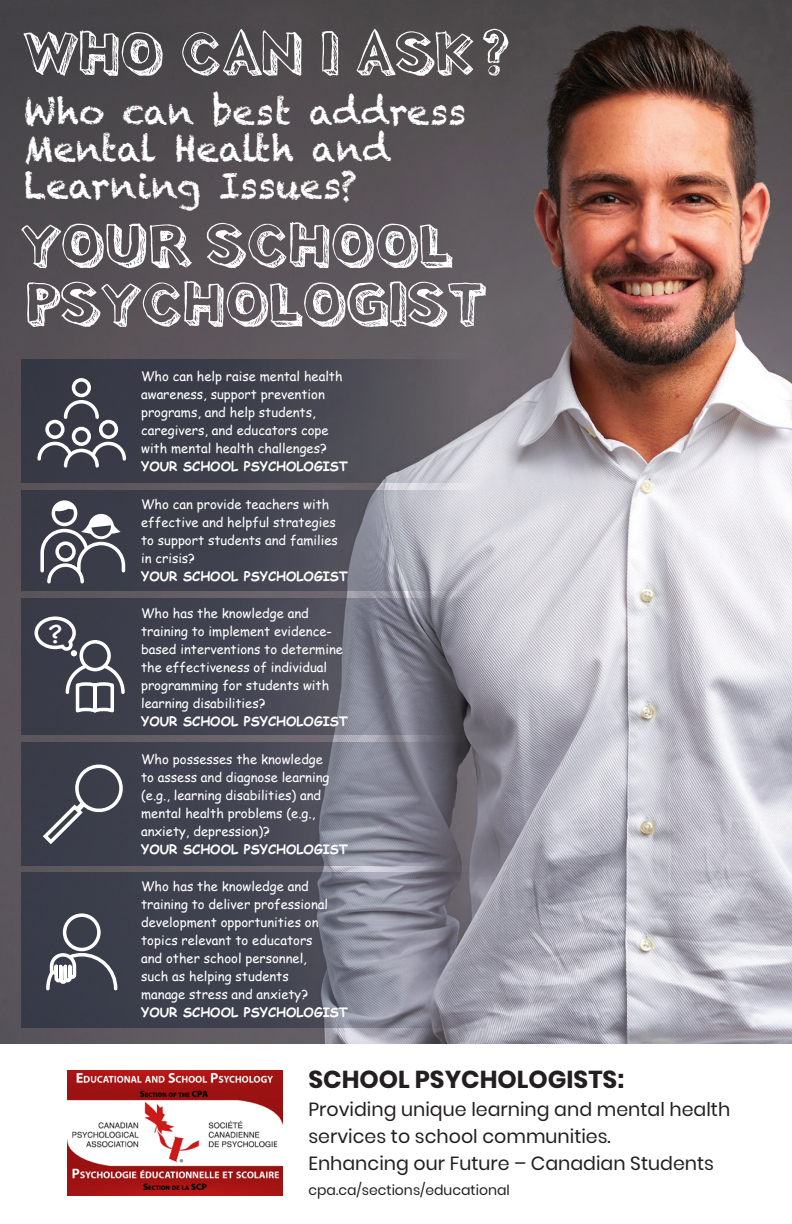
<style>
.page{position:relative;width:792px;height:1224px;background:#fff}
.page>*{position:absolute;margin:0;border:0;box-sizing:border-box;transform-origin:0 0}
.t1{font:60.1px "Pointy";color:#fff}
.t2{font:59.2px "Pointy";color:#fff}
.t3{font:35.7px/37px "Chalkduster";color:#fff}
.t4{font:27.3px "Chalkboard";color:#fff;scale:1.15 1}
.t5{font:700 24.5px "Poppins";color:#231f20}
.t6{font:19px "Poppins";color:#231f20}
.t7{font:14px "Poppins";color:#231f20}
.t8{font:13px/18px "Comic Sans MS";color:#fff}
.s1{font-weight:700}
</style>
<div class="page">
<img style="left:0;top:0;width:792px;height:1044px">
<svg style="left:21px;top:359px;width:486px;height:124px;background:#51525c"></svg>
<svg style="left:21px;top:490px;width:486px;height:101px;background:#6c6e78"></svg>
<svg style="left:21px;top:598px;width:486px;height:137px;background:#595b67"></svg>
<svg style="left:21px;top:742px;width:486px;height:123px;background:#5a5b67"></svg>
<svg style="left:21px;top:873px;width:486px;height:155px;background:#5f616e"></svg>
<img style="left:119px;top:1071px;width:164px;height:125px">
<svg style="left:44px;top:912px;width:75px;height:284px"></svg>
<div style="left:52px;top:500px;width:25px;height:26px;border:4px solid #fff;border-radius:50%"></div>
<svg style="left:39px;top:502px;width:88px;height:83px"></svg>
<div style="left:45px;top:420px;width:20px;height:19px;border:4px solid #fff;border-radius:50%"></div>
<div style="left:99px;top:420px;width:19px;height:19px;border:4px solid #fff;border-radius:50%"></div>
<div style="left:72px;top:427px;width:19px;height:19px;border:4px solid #fff;border-radius:50%"></div>
<svg style="left:36px;top:440px;width:92px;height:29px"></svg>
<div style="left:72px;top:378px;width:19px;height:19px;border:4px solid #fff;border-radius:50%"></div>
<svg style="left:62px;top:398px;width:39px;height:23px"></svg>
<svg style="left:40px;top:759px;width:88px;height:88px;background:#50535d"></svg>
<svg style="left:64px;top:662px;width:62px;height:52px"></svg>
<div style="left:79px;top:640px;width:32px;height:31px;border:4px solid #fff;border-radius:50%"></div>
<svg style="left:33px;top:615px;width:45px;height:41px"></svg>
<svg style="left:483px;top:29px;width:25px;height:47px"></svg>
<p class="t2" style="left:24px;top:28px;width:451px">WHO CAN I ASK</p>
<p class="t3" style="left:24px;top:93px;width:444px">Who can best address<br>Mental Health and<br>Learning Issues?</p>
<p class="t1" style="left:21px;top:220px;width:433px">YOUR SCHOOL</p>
<p class="t1" style="left:21px;top:278px;width:467px">PSYCHOLOGIST</p>
<h3 class="t4" style="left:49px;top:617px;width:14px">?</h3>
<p class="t8" style="left:141px;top:367px;width:208px">Who can help raise mental health awareness, support prevention programs, and help students, caregivers, and educators cope with mental health challenges?<br><span class="s1">YOUR SCHOOL PSYCHOLOGIST</span></p>
<p class="t8" style="left:141px;top:495px;width:208px">Who can provide teachers with effective and helpful strategies to support students and families in crisis?<br><span class="s1">YOUR SCHOOL PSYCHOLOGIST</span></p>
<p class="t8" style="left:141px;top:604px;width:208px">Who has the knowledge and training to implement evidence&shy;based interventions to determine the effectiveness of individual programming for students with learning disabilities?<br><span class="s1">YOUR SCHOOL PSYCHOLOGIST</span></p>
<p class="t8" style="left:141px;top:749px;width:208px">Who possesses the knowledge<br>to assess and diagnose learning (e.g., learning disabilities) and mental health problems (e.g., anxiety, depression)?<br><span class="s1">YOUR SCHOOL PSYCHOLOGIST</span></p>
<p class="t8" style="left:141px;top:877px;width:208px">Who has the knowledge and training to deliver professional development opportunities on topics relevant to educators<br>and other school personnel,<br>such as helping students<br>manage stress and anxiety?<br><span class="s1">YOUR SCHOOL PSYCHOLOGIST</span></p>
<p class="t5" style="left:308px;top:1065px;width:317px">SCHOOL PSYCHOLOGISTS:</p>
<p class="t6" style="left:308px;top:1098px;width:423px">Providing unique learning and mental health</p>
<p class="t6" style="left:308px;top:1125px;width:304px">services to school communities.</p>
<p class="t6" style="left:308px;top:1152px;width:407px">Enhancing our Future – Canadian Students</p>
<p class="t7" style="left:308px;top:1182px;width:203px">cpa.ca/sections/educational</p>
</div>
